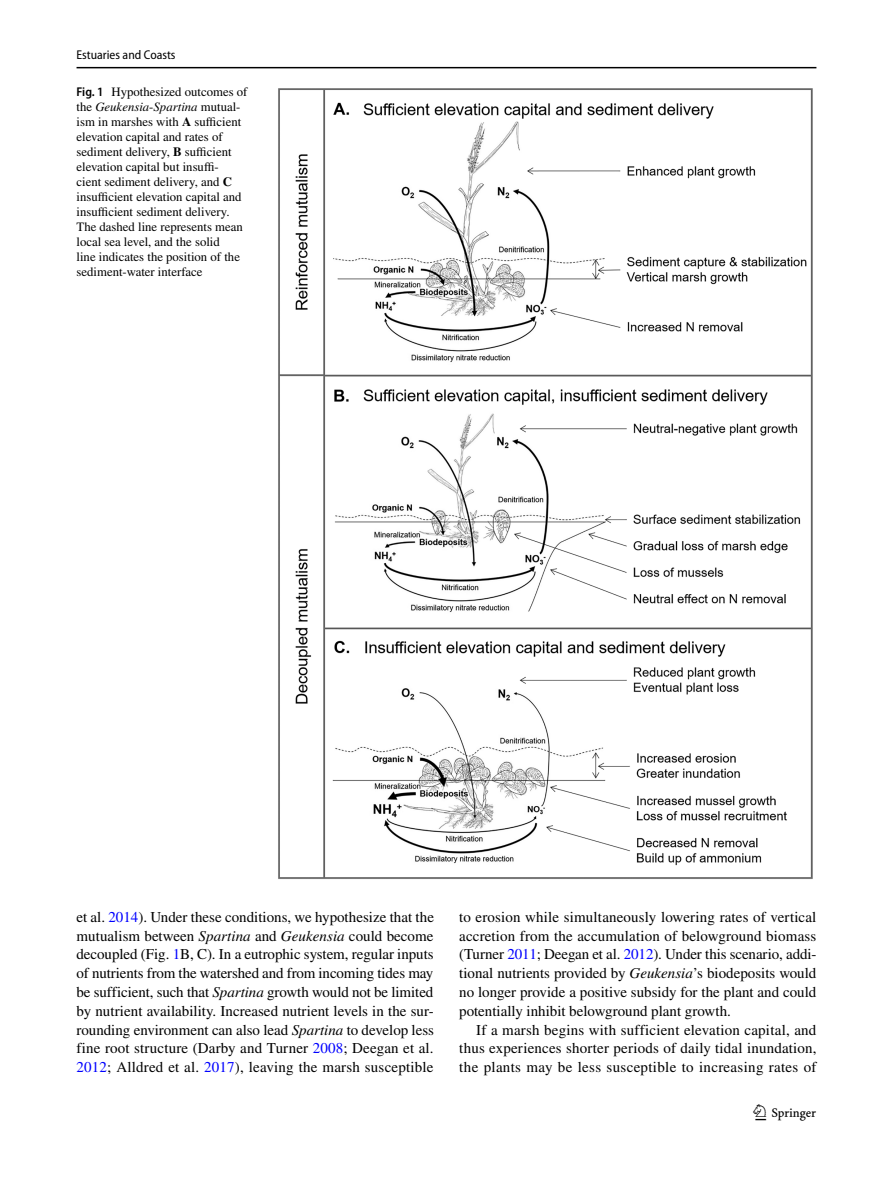
<style>
.page{position:relative;width:893px;height:1187px;background:#fff}
.page>*{position:absolute;margin:0;border:0;box-sizing:border-box;transform-origin:0 0}
.t1{font:22.5px "Springnew Regular 3";color:#000}
.t2{font:15px/18.8px "STIX";letter-spacing:.015em;color:#000;text-align:justify}
.t3{font:12.75px/15px "STIX";color:#000}
.t4{font:semi-condensed 12.75px "Myriad Pro";color:#000}
.s1{font-family:"Myriad Pro";font-weight:600;font-stretch:semi-condensed}
.s2{font-style:italic}
.s3{font-weight:700}
.s4{color:#00f}
</style>
<div class="page">
<hr style="left:77px;top:67px;width:739px;height:1px;background:#000">
<img style="left:278px;top:88px;width:535px;height:791px">
<p class="t4" style="left:77px;top:48px;width:101px">Estuaries and Coasts</p>
<p class="t3" style="left:77px;top:85px;width:173px"><span class="s1">Fig. 1</span> Hypothesized outcomes of the <span class="s2">Geukensia</span>-<span class="s2">Spartina</span> mutual&shy;ism in marshes with <span class="s3">A</span> sufficient elevation capital and rates of sediment delivery, <span class="s3">B</span> sufficient elevation capital but insuffi-<br>cient sediment delivery, and <span class="s3">C </span>insufficient elevation capital and insufficient sediment delivery.<br>The dashed line represents mean local sea level, and the solid<br>line indicates the position of the sediment-water interface</p>
<p class="t2" style="left:77px;top:908px;width:359px">et al. <span class="s4">2014</span>). Under these conditions, we hypothesize that the mutualism between <span class="s2">Spartina</span> and <span class="s2">Geukensia</span> could become decoupled (Fig. <span class="s4">1</span>B, C). In a eutrophic system, regular inputs of nutrients from the watershed and from incoming tides may be sufficient, such that <span class="s2">Spartina</span> growth would not be limited by nutrient availability. Increased nutrient levels in the sur&shy;rounding environment can also lead <span class="s2">Spartina</span> to develop less fine root structure (Darby and Turner <span class="s4">2008</span>; Deegan et al.<br><span class="s4">2012</span>; Alldred et al. <span class="s4">2017</span>), leaving the marsh susceptible</p>
<p class="t2" style="left:459px;top:908px;width:359px">to erosion while simultaneously lowering rates of vertical accretion from the accumulation of belowground biomass (Turner <span class="s4">2011</span>; Deegan et al. <span class="s4">2012</span>). Under this scenario, addi&shy;tional nutrients provided by <span class="s2">Geukensia</span>’s biodeposits would no longer provide a positive subsidy for the plant and could potentially inhibit belowground plant growth.</p>
<p class="t2" style="left:459px;top:1021px;width:359px;text-indent:17px">If a marsh begins with sufficient elevation capital, and thus experiences shorter periods of daily tidal inundation, the plants may be less susceptible to increasing rates of</p>
<h1 class="t1" style="left:755px;top:1104px;width:62px">1 3</h1>
</div>
